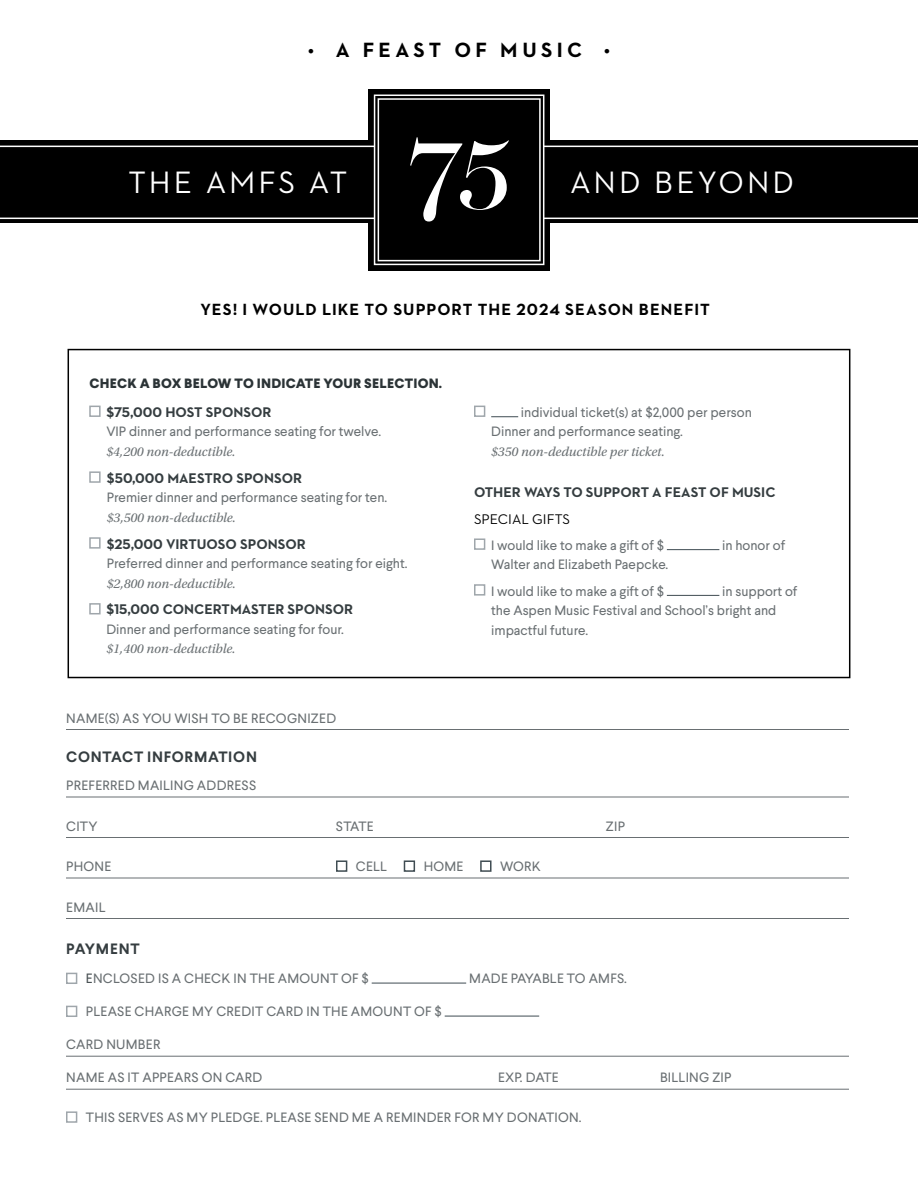
<style>
.page{position:relative;width:918px;height:1188px;background:#fff}
.page>*{position:absolute;margin:0;border:0;box-sizing:border-box;transform-origin:0 0}
.t1{font:31.5px "Neutraface 2 Text";letter-spacing:.095em;color:#fff}
.t2{font:700 21px "Neutraface 2 Text";letter-spacing:.21em;color:#000}
.t3{font:700 16.5px "Neutraface 2 Text";letter-spacing:.06em;color:#000}
.t4{font:700 15px "Larsseit";letter-spacing:.045em;color:#353d40}
.t5{font:700 14.25px "Neutraface 2 Text";color:#353d40}
.t6{font:14.25px "Neutraface 2 Text";color:#000}
.t7{font:13.5px/19.5px "Larsseit";color:#696f72}
.t8{font:13.5px "Larsseit";letter-spacing:.02em;color:#696f72}
.t9{font:italic 13.5px "Utopia Std";color:#696f72}
.t10{font:800 13.5px "Larsseit";letter-spacing:.02em;color:#2b3336}
.s1{color:#495154}
</style>
<div class="page">
<div style="left:68px;top:349px;width:782px;height:329px;border:2px solid #000"></div>
<div style="left:89px;top:406px;width:12px;height:11px;border:2px solid #9fa6ab"></div>
<div style="left:89px;top:471px;width:12px;height:12px;border:2px solid #9fa6ab"></div>
<div style="left:89px;top:537px;width:12px;height:12px;border:2px solid #9fa6ab"></div>
<div style="left:89px;top:603px;width:12px;height:11px;border:2px solid #9fa6ab"></div>
<div style="left:474px;top:406px;width:11px;height:11px;border:2px solid #9fa6ab"></div>
<svg style="left:491px;top:416px;width:27px;height:1px"></svg>
<div style="left:474px;top:538px;width:11px;height:12px;border:2px solid #9fa6ab"></div>
<hr style="left:667px;top:549px;width:52px;height:1px;background:#3f4c52">
<div style="left:474px;top:584px;width:11px;height:12px;border:2px solid #9fa6ab"></div>
<hr style="left:667px;top:595px;width:52px;height:1px;background:#3f4c52">
<hr style="left:66px;top:729px;width:783px;height:1px;background:#696f72">
<hr style="left:66px;top:797px;width:783px;height:1px;background:#696f72">
<hr style="left:66px;top:837px;width:783px;height:1px;background:#696f72">
<hr style="left:66px;top:878px;width:783px;height:1px;background:#696f72">
<hr style="left:66px;top:918px;width:783px;height:1px;background:#696f72">
<hr style="left:66px;top:1056px;width:783px;height:1px;background:#696f72">
<hr style="left:66px;top:1089px;width:783px;height:1px;background:#696f72">
<div style="left:336px;top:860px;width:11px;height:12px;border:2px solid #3f4c52"></div>
<div style="left:404px;top:860px;width:11px;height:12px;border:2px solid #3f4c52"></div>
<div style="left:480px;top:860px;width:12px;height:12px;border:2px solid #3f4c52"></div>
<div style="left:66px;top:973px;width:11px;height:11px;border:2px solid #9fa6ab"></div>
<hr style="left:372px;top:983px;width:94px;height:1px;background:#3f4c52">
<div style="left:66px;top:1006px;width:11px;height:11px;border:2px solid #9fa6ab"></div>
<hr style="left:445px;top:1016px;width:94px;height:1px;background:#3f4c52">
<div style="left:66px;top:1111px;width:11px;height:12px;border:2px solid #9fa6ab"></div>
<svg style="left:368px;top:89px;width:182px;height:182px;background:#0d0d0d"></svg>
<div style="left:0;top:140px;width:918px;height:83px;background:#000"></div>
<hr style="left:0;top:146px;width:918px;height:1px;background:#fff">
<hr style="left:0;top:218px;width:918px;height:1px;background:#fff">
<div style="left:375px;top:95px;width:169px;height:169px;background:#000"></div>
<div style="left:374px;top:95px;width:170px;height:170px;border:2px solid #fff"></div>
<div style="left:378px;top:98px;width:163px;height:163px;border:2px solid #fff"></div>
<svg style="left:410px;top:137px;width:99px;height:85px"></svg>
<h2 class="t2" style="left:308px;top:36px;width:304px">• A FEAST OF MUSIC •</h2>
<h1 class="t1" style="left:128px;top:162px;width:220px">THE AMFS AT</h1>
<h1 class="t1" style="left:570px;top:162px;width:225px">AND BEYOND</h1>
<p class="t3" style="left:201px;top:299px;width:511px">YES! I WOULD LIKE TO SUPPORT THE 2024 SEASON BENEFIT</p>
<p class="t10" style="left:90px;top:375px;width:354px">CHECK A BOX BELOW TO INDICATE YOUR SELECTION.</p>
<p class="t5" style="left:106px;top:403px;width:167px">$75,000 HOST SPONSOR</p>
<p class="t7" style="left:106px;top:422px;width:276px">VIP dinner and performance seating for twelve.</p>
<p class="t9" style="left:106px;top:444px;width:131px">$4,200 non-deductible.</p>
<p class="t5" style="left:107px;top:469px;width:197px">$50,000 MAESTRO SPONSOR</p>
<p class="t7" style="left:107px;top:488px;width:282px">Premier dinner and performance seating for ten.</p>
<p class="t9" style="left:107px;top:510px;width:131px">$3,500 non-deductible.</p>
<p class="t5" style="left:107px;top:535px;width:200px">$25,000 VIRTUOSO SPONSOR</p>
<p class="t7" style="left:107px;top:554px;width:302px">Preferred dinner and performance seating for eight.</p>
<p class="t9" style="left:107px;top:576px;width:131px">$2,800 non-deductible.</p>
<p class="t5" style="left:106px;top:600px;width:248px">$15,000 CONCERTMASTER SPONSOR</p>
<p class="t7" style="left:106px;top:619px;width:239px">Dinner and performance seating for four.</p>
<p class="t9" style="left:106px;top:642px;width:131px">$1,400 non-deductible.</p>
<p class="t7" style="left:491px;top:402px;width:262px;text-indent:30px">individual ticket(s) at $2,000 per person<br>Dinner and performance seating.</p>
<p class="t9" style="left:491px;top:444px;width:175px">$350 non-deductible per ticket.</p>
<p class="t5" style="left:474px;top:483px;width:303px">OTHER WAYS TO SUPPORT A FEAST OF MUSIC</p>
<p class="t6" style="left:474px;top:510px;width:98px">SPECIAL GIFTS</p>
<p class="t7" style="left:491px;top:535px;width:174px">I would like to make a gift of $</p>
<p class="t7" style="left:722px;top:535px;width:65px">in honor of</p>
<p class="t7" style="left:491px;top:551px;width:179px;line-height:26.2px">Walter and Elizabeth Paepcke.<br>I would like to make a gift of $</p>
<p class="t7" style="left:491px;top:581px;width:308px;text-indent:231px">in support of the Aspen Music Festival and School’s bright and impactful future.</p>
<p class="t8" style="left:66px;top:709px;width:271px">NAME(S) AS YOU WISH TO BE RECOGNIZED</p>
<p class="t4" style="left:66px;top:747px;width:192px">CONTACT INFORMATION</p>
<p class="t8" style="left:66px;top:777px;width:191px">PREFERRED MAILING ADDRESS</p>
<p class="t7" style="left:66px;top:816px;width:33px">CITY</p>
<p class="t7" style="left:336px;top:816px;width:39px">STATE</p>
<p class="t7" style="left:606px;top:816px;width:21px">ZIP</p>
<p class="t7" style="left:66px;top:857px;width:47px">PHONE</p>
<p class="t7" style="left:356px;top:857px;width:33px">CELL</p>
<p class="t7" style="left:424px;top:857px;width:41px">HOME</p>
<p class="t7" style="left:500px;top:857px;width:42px">WORK</p>
<p class="t7" style="left:66px;top:897px;width:41px">EMAIL</p>
<p class="t4" style="left:66px;top:939px;width:75px">PAYMENT</p>
<p class="t8" style="left:86px;top:970px;width:284px"><span class="s1">E</span>NCLOSED IS A CHECK IN THE AMOUNT OF $</p>
<p class="t8" style="left:469px;top:970px;width:159px">MADE PAYABLE TO AMFS.</p>
<p class="t8" style="left:86px;top:1003px;width:357px">PLEASE CHARGE MY CREDIT CARD IN THE AMOUNT OF $</p>
<p class="t8" style="left:66px;top:1036px;width:96px">CARD NUMBER</p>
<p class="t8" style="left:66px;top:1069px;width:198px">NAME AS IT APPEARS ON CARD</p>
<p class="t7" style="left:498px;top:1068px;width:62px">EXP. DATE</p>
<p class="t8" style="left:660px;top:1069px;width:73px">BILLING ZIP</p>
<p class="t8" style="left:86px;top:1109px;width:497px">THIS SERVES AS MY PLEDGE. PLEASE SEND ME A REMINDER FOR MY DONATION.</p>
</div>
